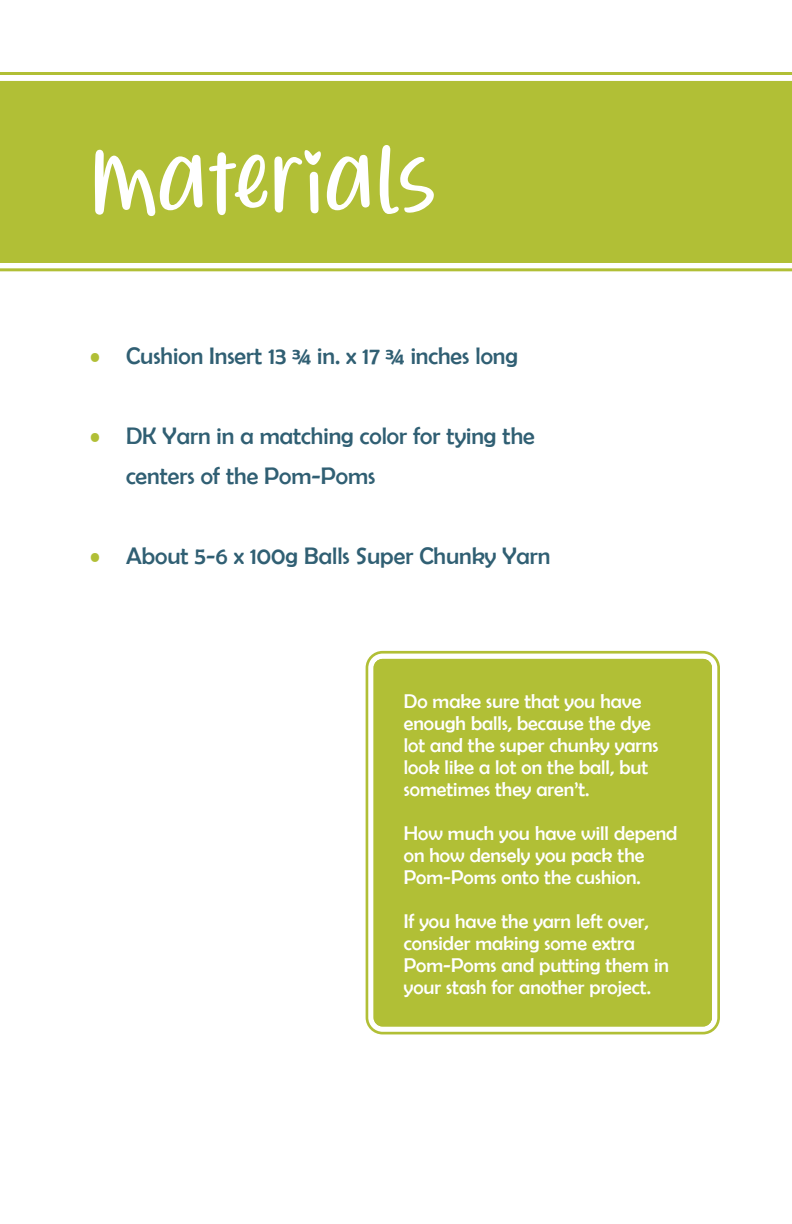
<style>
.page{position:relative;width:792px;height:1224px;background:#fff}
.page>*{position:absolute;margin:0;border:0;box-sizing:border-box;transform-origin:0 0}
.t1{font:88px "Qiyoshi";color:#fff}
.t2{font:24px/40px "Berlin Sans FB";color:#305f73}
.t3{font:20px/22px "Berlin Sans FB";color:#fff}
.s1{font-size:22px;color:#b1bf36}
</style>
<div class="page">
<svg style="left:0;top:72px;width:792px;height:200px"></svg>
<div style="left:0;top:81px;width:792px;height:181px;background:#b1bf36"></div>
<div style="left:374px;top:659px;width:338px;height:367px;background:#b1bf36;border-radius:9px"></div>
<div style="left:366px;top:651px;width:354px;height:383px;border:3px solid #b1bf36;border-radius:16px"></div>
<div style="left:374px;top:659px;width:338px;height:367px;border:8px solid #b1bf36;border-radius:5px"></div>
<p class="t1" style="left:90px;top:131px;width:346px">Materials</p>
<p class="t2" style="left:90px;top:335px;width:429px"><span class="s1">•</span> Cushion Insert 13 ¾ in. x 17 ¾ inches long</p>
<p class="t2" style="left:126px;top:415px;width:410px;text-indent:-36px"><span class="s1">•</span> DK Yarn in a matching color for tying the centers of the Pom-Poms</p>
<p class="t2" style="left:90px;top:535px;width:462px"><span class="s1">•</span> About 5-6 x 100g Balls Super Chunky Yarn</p>
<p class="t3" style="left:404px;top:690px;width:256px">Do make sure that you have enough balls, because the dye lot and the super chunky yarns look like a lot on the ball, but sometimes they aren’t.</p>
<p class="t3" style="left:404px;top:822px;width:275px">How much you have will depend on how densely you pack the<br>Pom-Poms onto the cushion.</p>
<p class="t3" style="left:404px;top:910px;width:267px">If you have the yarn left over, consider making some extra<br>Pom-Poms and putting them in your stash for another project.</p>
</div>
